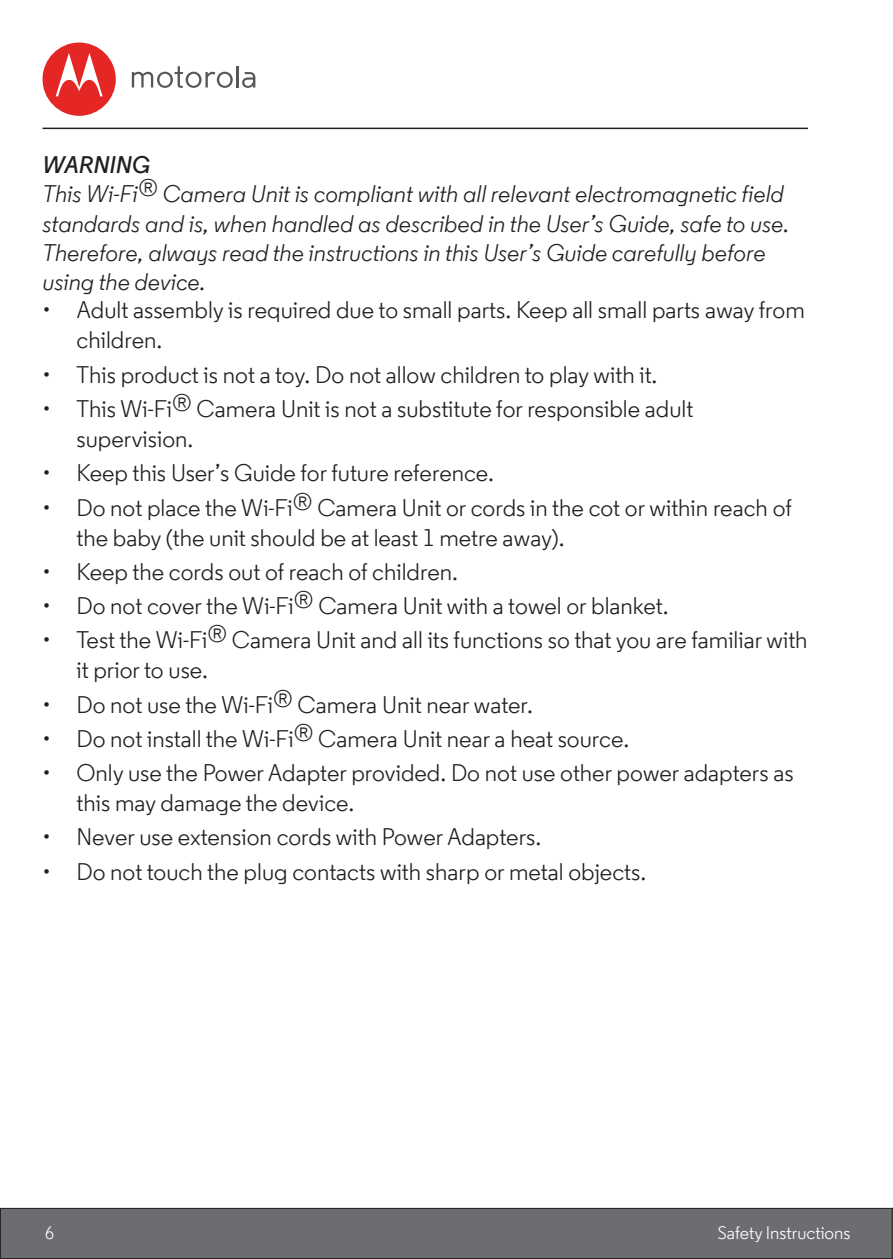
<style>
.page{position:relative;width:893px;height:1259px;background:#fff}
.page>*{position:absolute;margin:0;border:0;box-sizing:border-box;transform-origin:0 0}
.t1{font:24px/30px "Moto Sans";color:#231f20}
.t2{font:italic 24px/29.1px "Moto Sans";color:#231f20}
.t3{font:italic 600 24px "Moto Sans";color:#231f20}
.t4{font:18px "Moto Sans";color:#fff}
</style>
<div class="page">
<div style="left:0;top:1208px;width:892px;height:50px;background:#6c6d70"></div>
<div style="left:0;top:1208px;width:893px;height:51px;border:1px solid #231f20"></div>
<hr style="left:43px;top:128px;width:765px;height:1px;background:#231f20">
<svg style="left:892px;top:1208px;width:1px;height:51px"></svg>
<svg style="left:242px;top:72px;width:13px;height:16px"></svg>
<hr style="left:236px;top:66px;width:3px;height:21px;background:#555659">
<svg style="left:132px;top:66px;width:101px;height:22px"></svg>
<svg style="left:43px;top:43px;width:73px;height:73px"></svg>
<p class="t3" style="left:43px;top:150px;width:109px">WARNING</p>
<p class="t2" style="left:43px;top:179px;width:748px">This Wi-Fi® Camera Unit is compliant with all relevant electromagnetic field standards and is, when handled as described in the User’s Guide, safe to use.<br>Therefore, always read the instructions in this User’s Guide carefully before using the device.</p>
<p class="t1" style="left:77px;top:295px;width:730px;text-indent:-34px">• Adult assembly is required due to small parts. Keep all small parts away from children.</p>
<p class="t1" style="left:43px;top:359px;width:616px">• This product is not a toy. Do not allow children to play with it.</p>
<p class="t1" style="left:77px;top:394px;width:618px;text-indent:-34px">• This Wi-Fi® Camera Unit is not a substitute for responsible adult supervision.</p>
<p class="t1" style="left:43px;top:458px;width:453px">• Keep this User’s Guide for future reference.</p>
<p class="t1" style="left:77px;top:492px;width:717px;text-indent:-34px">• Do not place the Wi-Fi® Camera Unit or cords in the cot or within reach of the baby (the unit should be at least 1 metre away).</p>
<p class="t1" style="left:43px;top:556px;width:417px">• Keep the cords out of reach of children.</p>
<p class="t1" style="left:43px;top:591px;width:627px">• Do not cover the Wi-Fi® Camera Unit with a towel or blanket.</p>
<p class="t1" style="left:77px;top:625px;width:733px;text-indent:-34px">• Test the Wi-Fi® Camera Unit and all its functions so that you are familiar with it prior to use.</p>
<p class="t1" style="left:43px;top:689px;width:492px">• Do not use the Wi-Fi® Camera Unit near water.</p>
<p class="t1" style="left:43px;top:723px;width:588px">• Do not install the Wi-Fi® Camera Unit near a heat source.</p>
<p class="t1" style="left:77px;top:758px;width:719px;text-indent:-34px">• Only use the Power Adapter provided. Do not use other power adapters as this may damage the device.</p>
<p class="t1" style="left:43px;top:822px;width:500px">• Never use extension cords with Power Adapters.</p>
<p class="t1" style="left:43px;top:856px;width:605px">• Do not touch the plug contacts with sharp or metal objects.</p>
<p class="t4" style="left:45px;top:1222px;width:10px">6</p>
<p class="t4" style="left:718px;top:1221px;width:134px">Safety Instructions</p>
</div>
